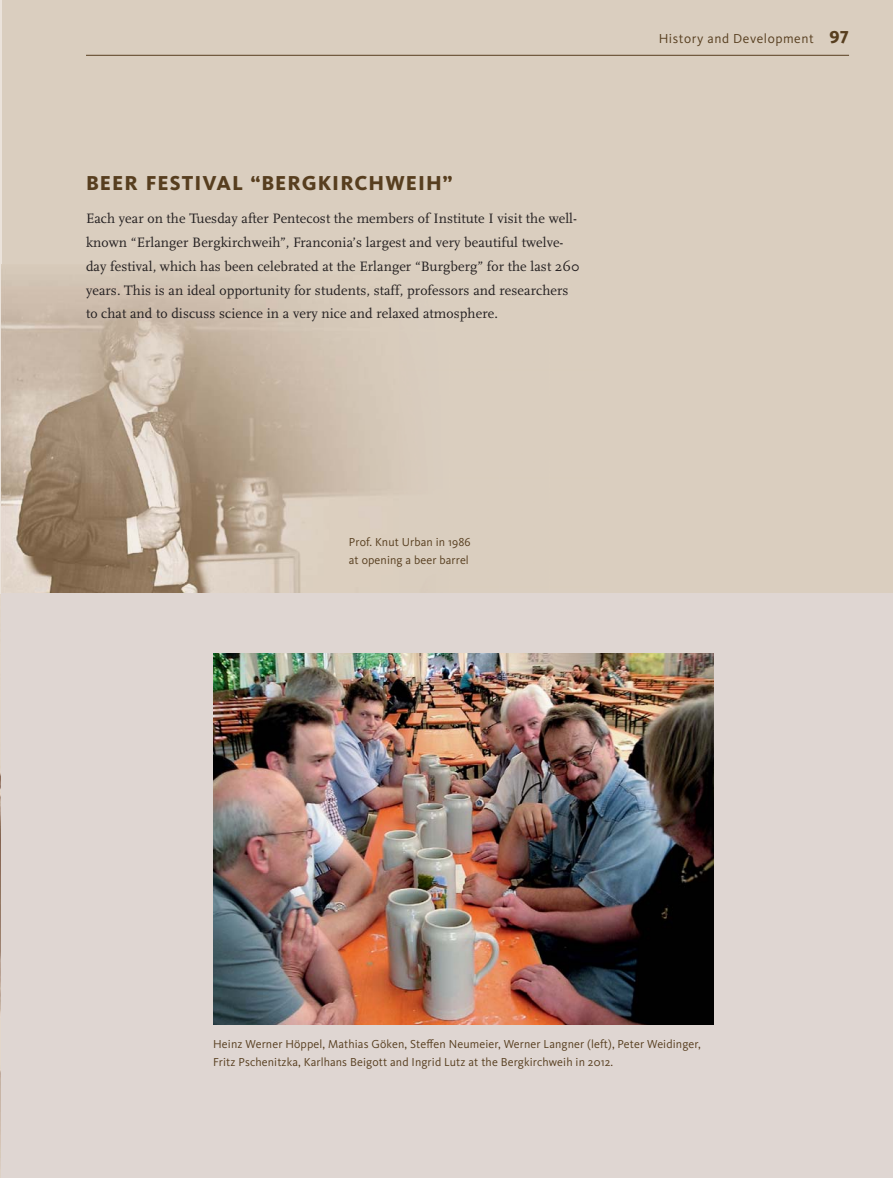
<style>
.page{position:relative;width:893px;height:1178px;background:#fff}
.page>*{position:absolute;margin:0;border:0;box-sizing:border-box;transform-origin:0 0}
.t1{font:800 21px "Kievit OT";letter-spacing:.05em;color:#573e1f}
.t2{font:14.25px/23.9px "Scala";letter-spacing:.005em;color:#231f20}
.t3{font:13.5px "Kievit OT";letter-spacing:.04em;color:#573e1f}
.t4{font:12px/18px "Kievit OT";letter-spacing:.01em;color:#573e1f}
.s1{font-weight:800;font-size:18px}
</style>
<div class="page">
<img style="left:0;top:594px;width:1px;height:584px">
<div style="left:1px;top:0;width:892px;height:594px;background:#dacebf"></div>
<hr style="left:0;top:0;width:1px;height:594px;background:#ebe3db">
<img style="left:1px;top:280px;width:597px;height:314px">
<div style="left:1px;top:594px;width:892px;height:584px;background:#dfd6d2"></div>
<hr style="left:86px;top:55px;width:763px;height:1px;background:#573e1f">
<img style="left:213px;top:653px;width:500px;height:371px">
<h1 class="t1" style="left:86px;top:175px;width:368px">BEER FESTIVAL “BERGKIRCHWEIH”</h1>
<p class="t2" style="left:86px;top:207px;width:495px">Each year on the Tuesday after Pentecost the members of Institute I visit the well&shy;known “Erlanger Bergkirchweih”, Franconia’s largest and very beautiful twelve&shy;day festival, which has been celebrated at the Erlanger “Burgberg” for the last 260 years. This is an ideal opportunity for students, staff, professors and researchers to chat and to discuss science in a very nice and relaxed atmosphere.</p>
<p class="t3" style="left:659px;top:33px;width:192px">History and Development <span class="s1">97</span></p>
<p class="t4" style="left:349px;top:534px;width:123px">Prof. Knut Urban in 1986 at opening a beer barrel</p>
<p class="t4" style="left:213px;top:1036px;width:489px">Heinz Werner Höppel, Mathias Göken, Steffen Neumeier, Werner Langner (left), Peter Weidinger,<br>Fritz Pschenitzka, Karlhans Beigott and Ingrid Lutz at the Bergkirchweih in 2012.</p>
</div>
